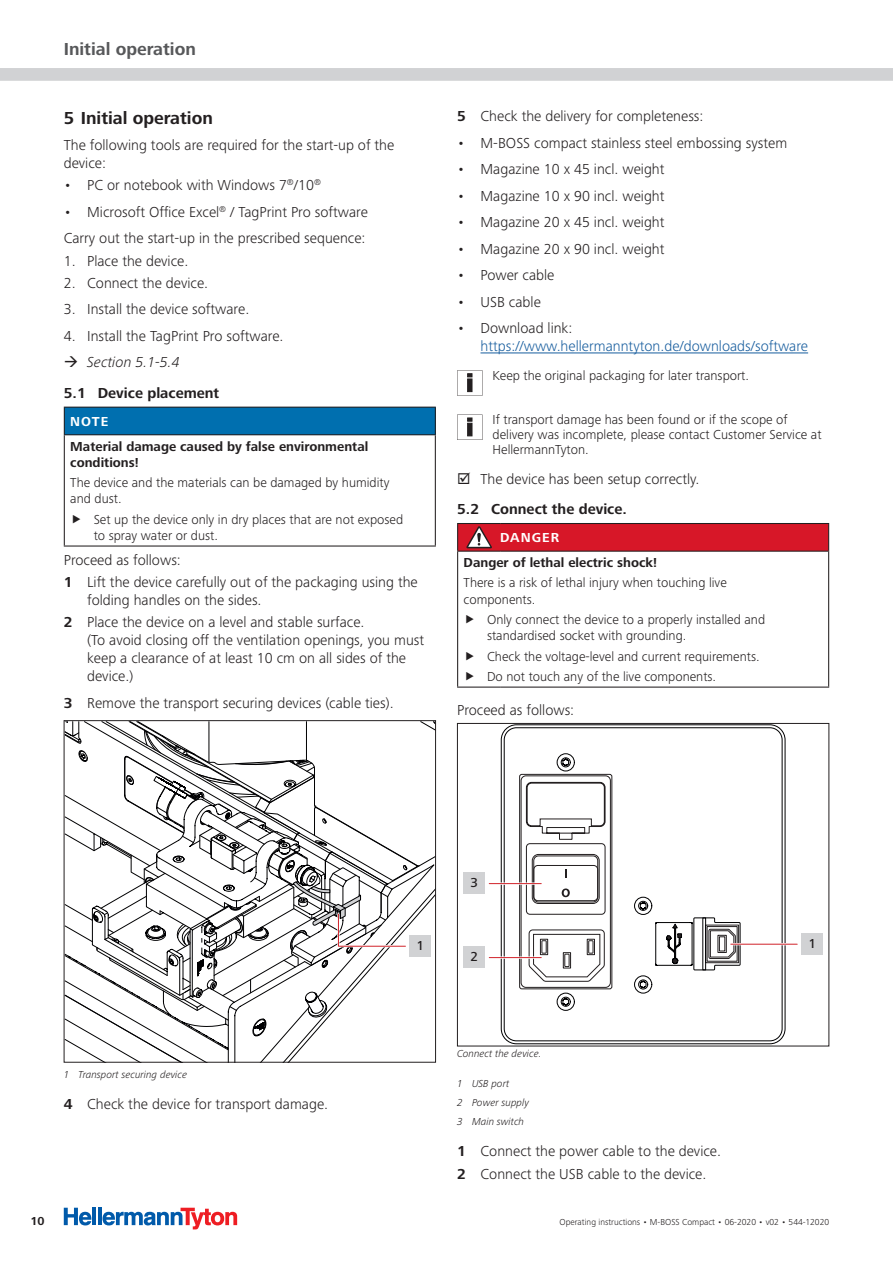
<style>
.page{position:relative;width:893px;height:1263px;background:#fff}
.page>*{position:absolute;margin:0;border:0;box-sizing:border-box;transform-origin:0 0}
.t1{font:700 18px "Frutiger Next LTW1 G";color:#231f20}
.t2{font:700 18px "Frutiger Next LTW1 G";color:#57585a}
.HT_Copy_only_DE{font:300 15px/18px "Frutiger Next LTW1 G";color:#231f20}
.t3{font:300 15px/18px "Frutiger Next LTW1 G";color:#175d9e}
.t4{font:700 15px "Frutiger Next LTW1 G";color:#231f20}
.t5{font:italic 300 15px "Frutiger Next LTW1 G";color:#231f20}
.HT_Umwelt_Info_Tabel{font:300 13.5px/16.2px "Frutiger Next LTW1 G";color:#231f20}
.HT_Warnung_2_Erläute{font:300 13.5px/16.2px "Frutiger Next LTW1 G";color:#231f20}
.HT_Warnung_1_Art{font:700 13.5px/16.2px "Frutiger Next LTW1 G";color:#231f20}
.HT_Warn_Signalwort_w{font:700 13.5px "Frutiger Next LTW1 G";letter-spacing:.075em;color:#fff}
.t6{font:500 13.5px "Frutiger Next LTW1 G";color:#231f20}
.t7{font:700 12px "Frutiger Next LTW1 G";color:#231f20}
.HT_BUL{font:italic 300 10.5px "Frutiger Next LTW1 G";color:#231f20}
.HT_BU{font:italic 300 10.5px "Frutiger Next LTW1 G";color:#231f20}
.t8{font:300 9px "Frutiger Next LTW1 G";color:#231f20}
.s1{font-weight:700}
.s2{color:#231f20}
</style>
<div class="page">
<div style="left:0;top:68px;width:893px;height:13px;background:#d1d2d4"></div>
<hr style="left:92px;top:1208px;width:4px;height:17px;background:#015aaa">
<hr style="left:98px;top:1208px;width:4px;height:17px;background:#015aaa">
<svg style="left:64px;top:1208px;width:27px;height:17px"></svg>
<svg style="left:103px;top:1208px;width:134px;height:21px"></svg>
<div style="left:64px;top:407px;width:371px;height:28px;background:#006faf"></div>
<hr style="left:64px;top:407px;width:372px;height:1px;background:#231f20">
<svg style="left:64px;top:408px;width:1px;height:26px"></svg>
<svg style="left:435px;top:408px;width:1px;height:26px"></svg>
<hr style="left:64px;top:434px;width:372px;height:1px;background:#231f20">
<hr style="left:64px;top:435px;width:1px;height:110px;background:#231f20">
<hr style="left:435px;top:435px;width:1px;height:110px;background:#231f20">
<hr style="left:64px;top:545px;width:372px;height:1px;background:#231f20">
<svg style="left:66px;top:722px;width:368px;height:338px"></svg>
<div style="left:410px;top:936px;width:21px;height:21px;background:#d1d2d4"></div>
<div style="left:64px;top:720px;width:372px;height:342px;border:1px solid #231f20"></div>
<hr style="left:480px;top:353px;width:328px;height:1px;background:#175d9e">
<svg style="left:457px;top:370px;width:25px;height:26px"></svg>
<svg style="left:457px;top:415px;width:25px;height:25px"></svg>
<hr style="left:828px;top:552px;width:1px;height:134px;background:#231f20">
<hr style="left:457px;top:551px;width:43px;height:1px;background:#231f20">
<hr style="left:457px;top:552px;width:1px;height:134px;background:#231f20">
<hr style="left:500px;top:551px;width:329px;height:1px;background:#231f20">
<hr style="left:457px;top:686px;width:43px;height:2px;background:#231f20">
<hr style="left:500px;top:686px;width:329px;height:2px;background:#231f20">
<svg style="left:457px;top:523px;width:372px;height:28px;background:#cb1b2b"></svg>
<svg style="left:500px;top:725px;width:286px;height:319px"></svg>
<svg style="left:634px;top:896px;width:102px;height:98px"></svg>
<hr style="left:489px;top:956px;width:52px;height:3px;background:#fff">
<hr style="left:489px;top:957px;width:52px;height:1px;background:#d1232a">
<div style="left:463px;top:946px;width:22px;height:22px;background:#d1d2d4"></div>
<hr style="left:489px;top:882px;width:52px;height:3px;background:#fff">
<hr style="left:489px;top:883px;width:52px;height:1px;background:#d1232a">
<div style="left:463px;top:872px;width:22px;height:22px;background:#d1d2d4"></div>
<hr style="left:731px;top:943px;width:66px;height:2px;background:#fff">
<hr style="left:731px;top:944px;width:66px;height:1px;background:#d1232a">
<div style="left:801px;top:933px;width:22px;height:21px;background:#d1d2d4"></div>
<div style="left:457px;top:723px;width:372px;height:323px;border:1px solid #231f20"></div>
<p class="t2" style="left:64px;top:39px;width:134px">Initial operation</p>
<p class="t1" style="left:64px;top:107px;width:151px">5 Initial operation</p>
<p class="HT_Copy_only_DE" style="left:64px;top:136px;width:332px">The following tools are required for the start-up of the device:</p>
<p class="HT_Copy_only_DE" style="left:64px;top:176px;width:259px">• PC or notebook with Windows 7<sup>®</sup>/10<sup>®</sup></p>
<p class="HT_Copy_only_DE" style="left:64px;top:203px;width:306px">• Microsoft Office Excel<sup>®</sup> / TagPrint Pro software</p>
<p class="HT_Copy_only_DE" style="left:64px;top:229px;width:303px">Carry out the start-up in the prescribed sequence:</p>
<p class="HT_Copy_only_DE" style="left:64px;top:252px;width:126px">1. Place the device.</p>
<p class="HT_Copy_only_DE" style="left:64px;top:274px;width:146px">2. Connect the device.</p>
<p class="HT_Copy_only_DE" style="left:64px;top:300px;width:187px">3. Install the device software.</p>
<p class="HT_Copy_only_DE" style="left:64px;top:327px;width:221px">4. Install the TagPrint Pro software.</p>
<p class="t5" style="left:87px;top:354px;width:94px">Section 5.1-5.4</p>
<p class="t4" style="left:64px;top:384px;width:157px">5. 1 Device placement</p>
<p class="HT_Warn_Signalwort_w" style="left:70px;top:414px;width:40px">NOTE</p>
<p class="HT_Warnung_1_Art" style="left:70px;top:438px;width:300px">Material damage caused by false environmental conditions!</p>
<p class="HT_Warnung_2_Erläute" style="left:70px;top:475px;width:321px">The device and the materials can be damaged by humidity and dust.</p>
<p class="HT_Umwelt_Info_Tabel" style="left:94px;top:511px;width:311px">Set up the device only in dry places that are not exposed to spray water or dust.</p>
<p class="HT_Copy_only_DE" style="left:64px;top:550px;width:119px">Proceed as follows:</p>
<p class="HT_Copy_only_DE" style="left:87px;top:573px;width:332px;text-indent:-23px"><span class="s1">1</span> Lift the device carefully out of the packaging using the folding handles on the sides.</p>
<p class="HT_Copy_only_DE" style="left:87px;top:613px;width:338px;text-indent:-23px"><span class="s1">2</span> Place the device on a level and stable surface.<br>(To avoid closing off the ventilation openings, you must keep a clearance of at least 10 cm on all sides of the device.)</p>
<p class="HT_Copy_only_DE" style="left:64px;top:694px;width:331px"><span class="s1">3</span> Remove the transport securing devices (cable ties).</p>
<p class="HT_Copy_only_DE" style="left:457px;top:107px;width:248px"><span class="s1">5</span> Check the delivery for completeness:</p>
<p class="HT_Copy_only_DE" style="left:457px;top:134px;width:332px">• M-BOSS compact stainless steel embossing system</p>
<p class="HT_Copy_only_DE" style="left:457px;top:160px;width:209px">• Magazine 10 x 45 incl. weight</p>
<p class="HT_Copy_only_DE" style="left:457px;top:187px;width:209px">• Magazine 10 x 90 incl. weight</p>
<p class="HT_Copy_only_DE" style="left:457px;top:213px;width:209px">• Magazine 20 x 45 incl. weight</p>
<p class="HT_Copy_only_DE" style="left:457px;top:240px;width:209px">• Magazine 20 x 90 incl. weight</p>
<p class="HT_Copy_only_DE" style="left:457px;top:266px;width:99px">• Power cable</p>
<p class="HT_Copy_only_DE" style="left:457px;top:293px;width:85px">• USB cable</p>
<p class="t3" style="left:480px;top:319px;width:329px;text-indent:-23px"><span class="s2">• Download link: </span>https://www.hellermanntyton.de/downloads/software</p>
<p class="HT_Umwelt_Info_Tabel" style="left:493px;top:367px;width:258px">Keep the original packaging for later transport.</p>
<p class="HT_Umwelt_Info_Tabel" style="left:493px;top:412px;width:331px;line-height:15px">If transport damage has been found or if the scope of delivery was incomplete, please contact Customer Service at<br>HellermannTyton.</p>
<p class="HT_Copy_only_DE" style="left:480px;top:470px;width:220px">The device has been setup correctly.</p>
<p class="t4" style="left:457px;top:501px;width:169px">5. 2 Connect the device.</p>
<p class="HT_Warn_Signalwort_w" style="left:500px;top:530px;width:61px">DANGER</p>
<p class="HT_Warnung_1_Art" style="left:464px;top:555px;width:195px">Danger of lethal electric shock!</p>
<p class="HT_Warnung_2_Erläute" style="left:464px;top:575px;width:265px">There is a risk of lethal injury when touching live components.</p>
<p class="HT_Umwelt_Info_Tabel" style="left:487px;top:611px;width:280px">Only connect the device to a properly installed and standardised socket with grounding.</p>
<p class="HT_Umwelt_Info_Tabel" style="left:487px;top:648px;width:274px">Check the voltage-level and current requirements.</p>
<p class="HT_Umwelt_Info_Tabel" style="left:487px;top:668px;width:231px">Do not touch any of the live components.</p>
<p class="HT_Copy_only_DE" style="left:457px;top:701px;width:119px">Proceed as follows:</p>
<p class="HT_BUL" style="left:64px;top:1068px;width:125px">1 Transport securing device</p>
<p class="HT_Copy_only_DE" style="left:64px;top:1095px;width:266px"><span class="s1">4</span> Check the device for transport damage.</p>
<p class="t7" style="left:31px;top:1214px;width:16px">10</p>
<p class="t6" style="left:416px;top:938px;width:9px">1</p>
<p class="t6" style="left:470px;top:875px;width:9px">3</p>
<p class="t6" style="left:470px;top:949px;width:9px">2</p>
<p class="HT_BU" style="left:457px;top:1047px;width:86px">Connect the device.</p>
<p class="HT_BUL" style="left:457px;top:1077px;width:54px">1 USB port</p>
<p class="HT_BUL" style="left:457px;top:1096px;width:73px">2 Power supply</p>
<p class="HT_BUL" style="left:457px;top:1116px;width:68px">3 Main switch</p>
<p class="HT_Copy_only_DE" style="left:457px;top:1142px;width:265px"><span class="s1">1</span> Connect the power cable to the device.</p>
<p class="HT_Copy_only_DE" style="left:457px;top:1165px;width:251px"><span class="s1">2</span> Connect the USB cable to the device.</p>
<p class="t6" style="left:808px;top:936px;width:9px">1</p>
<p class="t8" style="left:560px;top:1217px;width:271px">Operating instructions • M-BOSS Compact • 06-2020 • v02 • 544-12020</p>
</div>
